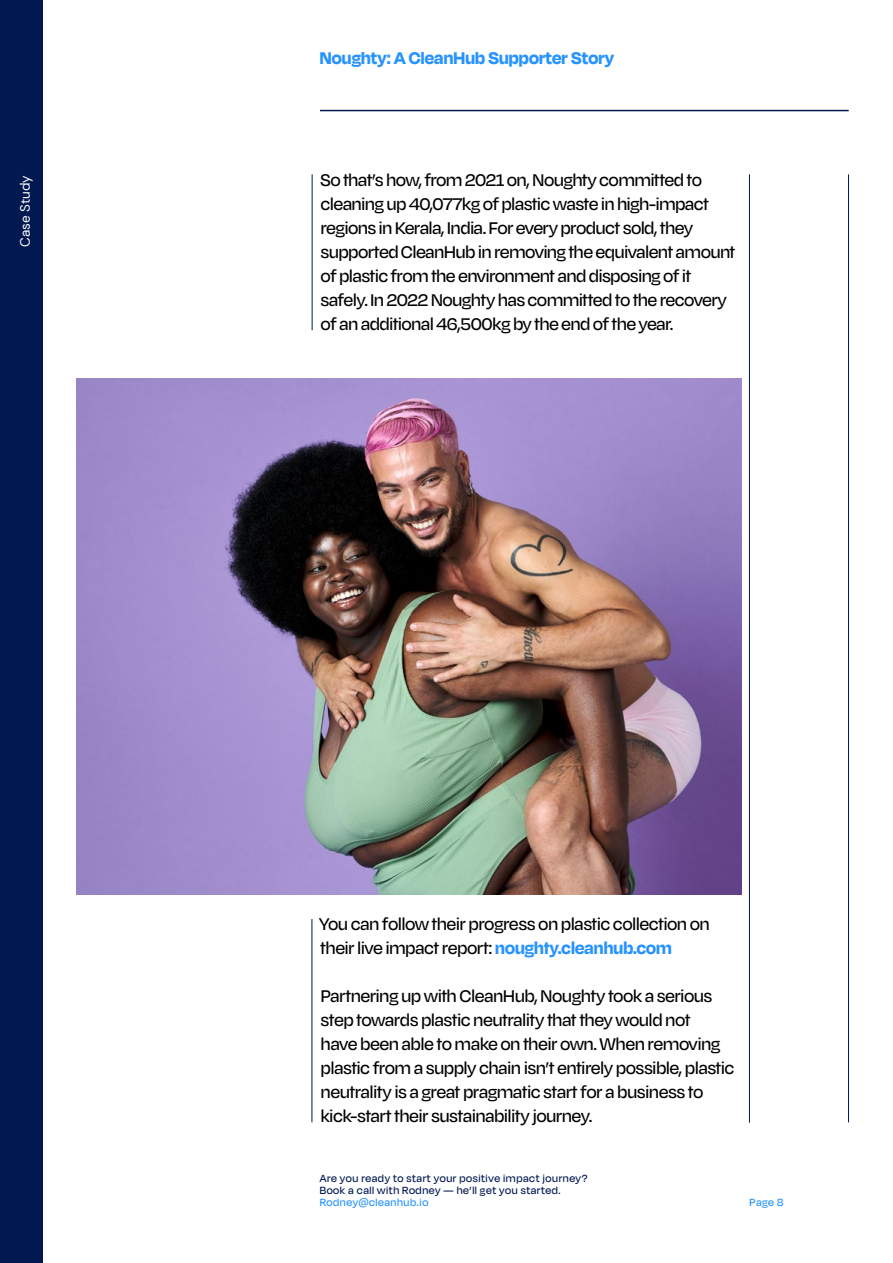
<style>
.page{position:relative;width:893px;height:1263px;background:#fff}
.page>*{position:absolute;margin:0;border:0;box-sizing:border-box;transform-origin:0 0}
.t1{font:500 19.5px/24px "Degular";letter-spacing:-.035em;color:#000}
.t2{font:700 19.5px "Degular Display";letter-spacing:.01em;color:#2693ff}
.t3{font:13.5px "DM Sans";color:#fff}
.t4{font:500 12px/12px "Degular Display";letter-spacing:.05em;color:#011850}
.t5{font:500 12px "Degular Display";letter-spacing:.05em;color:#2693ff}
.s1{font-weight:700;color:#2693ff}
</style>
<div class="page">
<hr style="left:42px;top:0;width:1px;height:1263px;background:#000">
<hr style="left:320px;top:110px;width:529px;height:1px;background:#011850">
<hr style="left:848px;top:174px;width:1px;height:948px;background:#011850">
<hr style="left:749px;top:174px;width:1px;height:949px;background:#011850">
<hr style="left:312px;top:919px;width:1px;height:203px;background:#011850">
<hr style="left:312px;top:174px;width:1px;height:156px;background:#011850">
<div style="left:0;top:0;width:42px;height:1263px;background:#011850"></div>
<img style="left:77px;top:378px;width:665px;height:516px">
<p class="t3" style="left:17px;top:247px;width:73px;rotate:-90deg">Case Study</p>
<p class="t2" style="left:320px;top:47px;width:296px">Noughty: A CleanHub Supporter Story</p>
<p class="t1" style="left:320px;top:167px;width:417px">So that’s how, from 2021 on, Noughty committed to cleaning up 40,077kg of plastic waste in high-impact regions in Kerala, India. For every product sold, they supported CleanHub in removing the equivalent amount of plastic from the environment and disposing of it safely. In 2022 Noughty has committed to the recovery of an additional 46,500kg by the end of the year.</p>
<p class="t1" style="left:319px;top:911px;width:392px">You can follow their progress on plastic collection on their live impact report: <span class="s1">noughty.cleanhub.com</span></p>
<p class="t1" style="left:320px;top:983px;width:416px">Partnering up with CleanHub, Noughty took a serious step towards plastic neutrality that they would not<br>have been able to make on their own. When removing plastic from a supply chain isn’t entirely possible, plastic neutrality is a great pragmatic start for a business to kick-start their sustainability journey.</p>
<p class="t4" style="left:320px;top:1172px;width:269px">Are you ready to start your positive impact journey?<br>Book a call with Rodney — he’ll get you started.</p>
<p class="t5" style="left:320px;top:1195px;width:110px">Rodney@cleanhub.io</p>
<p class="t5" style="left:750px;top:1195px;width:35px">Page 8</p>
</div>
